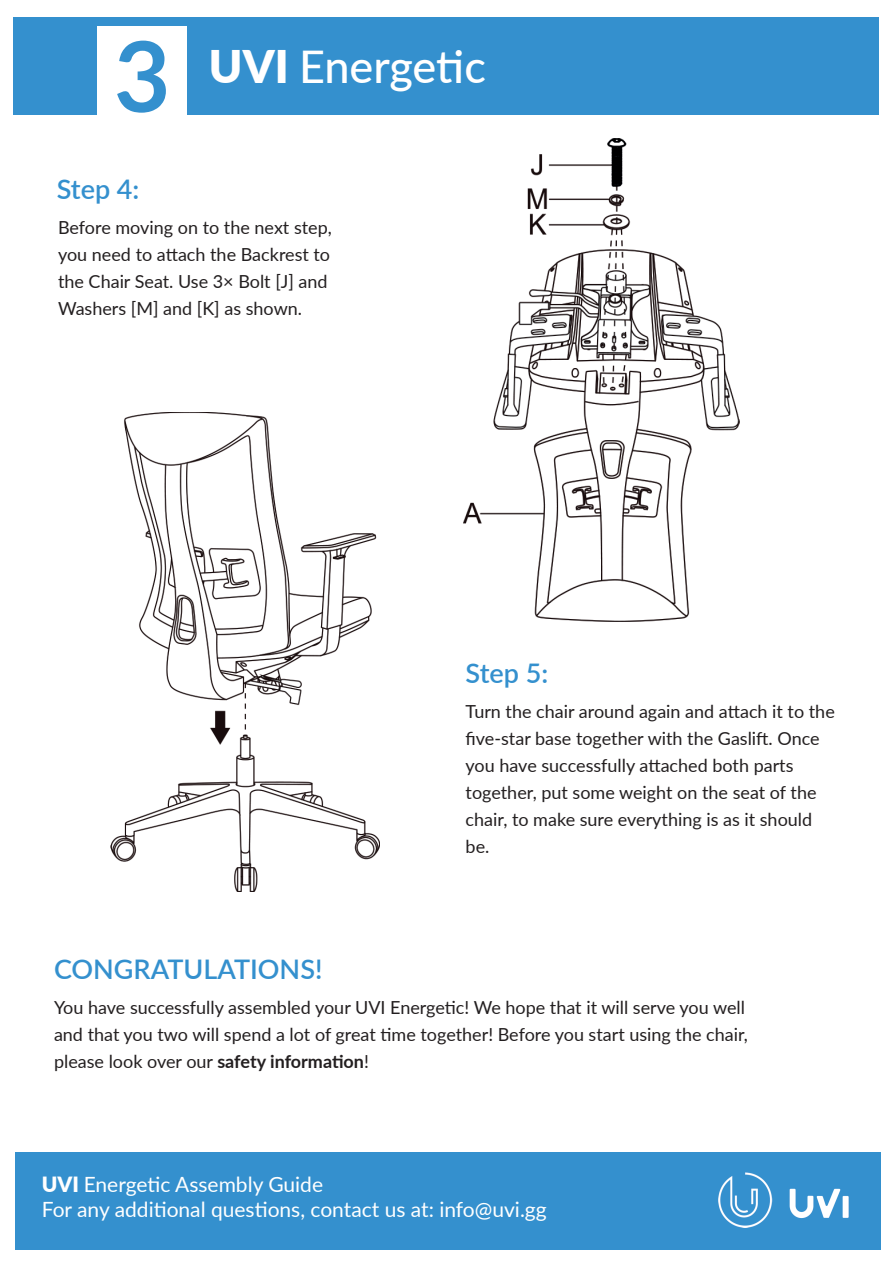
<style>
.page{position:relative;width:893px;height:1263px;background:#fff}
.page>*{position:absolute;margin:0;border:0;box-sizing:border-box;transform-origin:0 0}
.t1{font:700 97.5px "Lato";color:#3490ce}
.t2{font:500 45px "Lato";letter-spacing:-.005em;color:#fff}
.t3{font:600 27px "Lato";color:#3490ce}
.t4{font:21px/25.2px "Lato";color:#fff}
.t5{font:18px/27px "Lato";color:#231f20}
.s1{font-weight:900}
.s2{font-weight:700}
</style>
<div class="page">
<div style="left:15px;top:1152px;width:865px;height:98px;background:#3490ce"></div>
<img style="left:719px;top:1172px;width:129px;height:55px">
<div style="left:13px;top:17px;width:866px;height:98px;background:#3490ce"></div>
<div style="left:97px;top:26px;width:90px;height:89px;background:#fff"></div>
<img style="left:463px;top:138px;width:276px;height:484px">
<img style="left:111px;top:412px;width:269px;height:479px">
<h1 class="t1" style="left:114px;top:5px;width:58px">3</h1>
<h3 class="t3" style="left:57px;top:169px;width:84px">Step 4:</h3>
<h2 class="t2" style="left:209px;top:34px;width:278px"><span class="s1">UVI</span> Energetic</h2>
<p class="t5" style="left:58px;top:213px;width:275px">Before moving on to the next step, you need to attach the Backrest to the Chair Seat. Use 3× Bolt [J] and<br>Washers [M] and [K] as shown.</p>
<h3 class="t3" style="left:54px;top:949px;width:270px">CONGRATULATIONS!</h3>
<h3 class="t3" style="left:466px;top:653px;width:84px">Step 5:</h3>
<p class="t5" style="left:466px;top:697px;width:371px">Turn the chair around again and attach it to the five-star base together with the Gaslift. Once you have successfully attached both parts together, put some weight on the seat of the chair, to make sure everything is as it should be.</p>
<p class="t5" style="left:54px;top:993px;width:695px">You have successfully assembled your UVI Energetic! We hope that it will serve you well and that you two will spend a lot of great time together! Before you start using the chair, please look over our <span class="s2">safety information</span>!</p>
<p class="t4" style="left:42px;top:1171px;width:507px"><span class="s1">UVI</span> Energetic Assembly Guide<br>For any additional questions, contact us at: info@uvi.gg</p>
</div>
